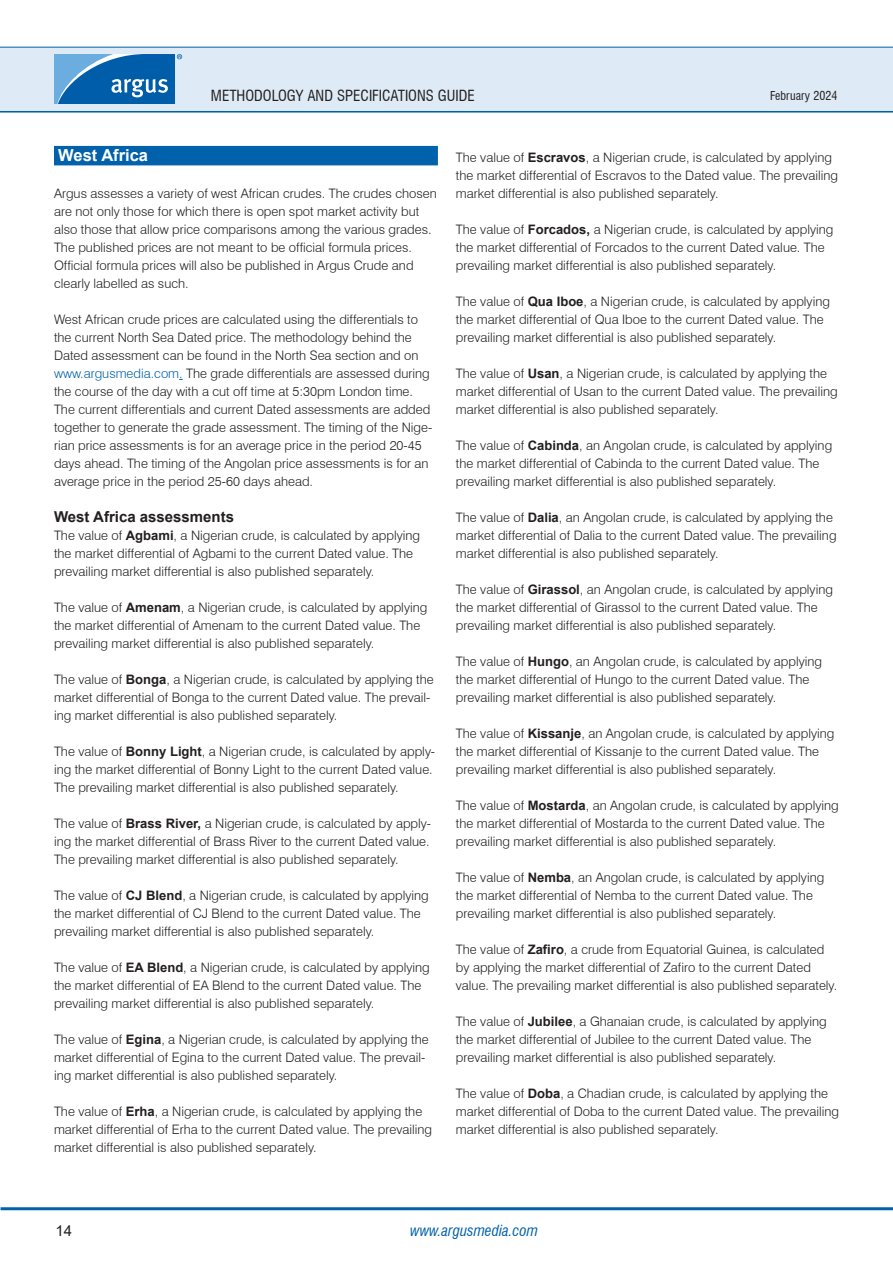
<style>
.page{position:relative;width:893px;height:1263px;background:#fff}
.page>*{position:absolute;margin:0;border:0;box-sizing:border-box;transform-origin:0 0}
.Section_header{font:700 16.5px "Arial";color:#fff}
.t1{font:condensed 15px "Swiss 721 BT";color:#231f20}
.SubSectionHeader{font:700 15px "Arial";color:#231f20}
.t2{font:italic condensed 15px "Swiss 721 BT";color:#0161aa}
.t3{font:15px "Arial";color:#231f20}
.Body_Text{font:300 13.05px/18px "Swiss 721 BT";color:#231f20}
.t4{font:condensed 12px "Swiss 721 BT";color:#231f20}
.s1{color:#0161aa}
.s2{font-family:"Arial";font-weight:700}
</style>
<div class="page">
<hr style="left:0;top:110px;width:893px;height:3px;background:#0161aa">
<div style="left:0;top:47px;width:893px;height:64px;background:#deebf7"></div>
<hr style="left:0;top:47px;width:893px;height:1px;background:#0161aa">
<hr style="left:1px;top:1207px;width:892px;height:3px;background:#0161aa">
<svg style="left:54px;top:54px;width:128px;height:50px;background:#3883c0"></svg>
<div style="left:54px;top:146px;width:384px;height:19px;background:#0161aa"></div>
<p class="t1" style="left:211px;top:86px;width:265px">METHODOLOGY AND SPECIFICATIONS GUIDE</p>
<p class="t4" style="left:770px;top:88px;width:69px">February 2024</p>
<p class="Section_header" style="left:58px;top:144px;width:91px">West Africa</p>
<p class="Body_Text" style="left:54px;top:184px;width:384px">Argus assesses a variety of west African crudes. The crudes chosen are not only those for which there is open spot market activity but also those that allow price comparisons among the various grades.<br>The published prices are not meant to be official formula prices.<br>Official formula prices will also be published in Argus Crude and clearly labelled as such.</p>
<p class="Body_Text" style="left:54px;top:310px;width:380px">West African crude prices are calculated using the differentials to the current North Sea Dated price. The methodology behind the Dated assessment can be found in the North Sea section and on <span class="s1">www.argusmedia.com.</span> The grade differentials are assessed during the course of the day with a cut off time at 5:30pm London time.<br>The current differentials and current Dated assessments are added together to generate the grade assessment. The timing of the Nige&shy;rian price assessments is for an average price in the period 20-45 days ahead. The timing of the Angolan price assessments is for an average price in the period 25-60 days ahead.</p>
<p class="SubSectionHeader" style="left:54px;top:506px;width:182px">West Africa assessments</p>
<p class="Body_Text" style="left:54px;top:526px;width:368px">The value of <span class="s2">Agbami</span>, a Nigerian crude, is calculated by applying the market differential of Agbami to the current Dated value. The prevailing market differential is also published separately.</p>
<p class="Body_Text" style="left:54px;top:598px;width:375px">The value of <span class="s2">Amenam</span>, a Nigerian crude, is calculated by applying the market differential of Amenam to the current Dated value. The prevailing market differential is also published separately.</p>
<p class="Body_Text" style="left:54px;top:670px;width:381px">The value of <span class="s2">Bonga</span>, a Nigerian crude, is calculated by applying the market differential of Bonga to the current Dated value. The prevail&shy;ing market differential is also published separately.</p>
<p class="Body_Text" style="left:54px;top:742px;width:383px">The value of <span class="s2">Bonny Light</span>, a Nigerian crude, is calculated by apply&shy;ing the market differential of Bonny Light to the current Dated value.<br>The prevailing market differential is also published separately.</p>
<p class="Body_Text" style="left:54px;top:814px;width:378px;text-align:justify">The value of <span class="s2">Brass River,</span> a Nigerian crude, is calculated by apply&shy;ing the market differential of Brass River to the current Dated value.<br>The prevailing market differential is also published separately.</p>
<p class="Body_Text" style="left:54px;top:886px;width:376px">The value of <span class="s2">CJ Blend</span>, a Nigerian crude, is calculated by applying the market differential of CJ Blend to the current Dated value. The prevailing market differential is also published separately.</p>
<p class="Body_Text" style="left:54px;top:958px;width:377px">The value of <span class="s2">EA Blend</span>, a Nigerian crude, is calculated by applying the market differential of EA Blend to the current Dated value. The prevailing market differential is also published separately.</p>
<p class="Body_Text" style="left:54px;top:1030px;width:376px">The value of <span class="s2">Egina</span>, a Nigerian crude, is calculated by applying the market differential of Egina to the current Dated value. The prevail&shy;ing market differential is also published separately.</p>
<p class="Body_Text" style="left:54px;top:1102px;width:380px">The value of <span class="s2">Erha</span>, a Nigerian crude, is calculated by applying the market differential of Erha to the current Dated value. The prevailing market differential is also published separately.</p>
<p class="Body_Text" style="left:456px;top:148px;width:384px">The value of <span class="s2">Escravos</span>, a Nigerian crude, is calculated by applying the market differential of Escravos to the Dated value. The prevailing market differential is also published separately.</p>
<p class="Body_Text" style="left:456px;top:220px;width:379px">The value of <span class="s2">Forcados,</span> a Nigerian crude, is calculated by applying the market differential of Forcados to the current Dated value. The prevailing market differential is also published separately.</p>
<p class="Body_Text" style="left:456px;top:292px;width:376px">The value of <span class="s2">Qua Iboe</span>, a Nigerian crude, is calculated by applying the market differential of Qua Iboe to the current Dated value. The prevailing market differential is also published separately.</p>
<p class="Body_Text" style="left:456px;top:364px;width:383px">The value of <span class="s2">Usan</span>, a Nigerian crude, is calculated by applying the market differential of Usan to the current Dated value. The prevailing market differential is also published separately.</p>
<p class="Body_Text" style="left:456px;top:436px;width:378px">The value of <span class="s2">Cabinda</span>, an Angolan crude, is calculated by applying the market differential of Cabinda to the current Dated value. The prevailing market differential is also published separately.</p>
<p class="Body_Text" style="left:456px;top:508px;width:382px">The value of <span class="s2">Dalia</span>, an Angolan crude, is calculated by applying the market differential of Dalia to the current Dated value. The prevailing market differential is also published separately.</p>
<p class="Body_Text" style="left:456px;top:580px;width:379px">The value of <span class="s2">Girassol</span>, an Angolan crude, is calculated by applying the market differential of Girassol to the current Dated value. The prevailing market differential is also published separately.</p>
<p class="Body_Text" style="left:456px;top:652px;width:368px">The value of <span class="s2">Hungo</span>, an Angolan crude, is calculated by applying the market differential of Hungo to the current Dated value. The prevailing market differential is also published separately.</p>
<p class="Body_Text" style="left:456px;top:724px;width:380px">The value of <span class="s2">Kissanje</span>, an Angolan crude, is calculated by applying the market differential of Kissanje to the current Dated value. The prevailing market differential is also published separately.</p>
<p class="Body_Text" style="left:456px;top:796px;width:384px">The value of <span class="s2">Mostarda</span>, an Angolan crude, is calculated by applying the market differential of Mostarda to the current Dated value. The prevailing market differential is also published separately.</p>
<p class="Body_Text" style="left:456px;top:868px;width:370px">The value of <span class="s2">Nemba</span>, an Angolan crude, is calculated by applying the market differential of Nemba to the current Dated value. The prevailing market differential is also published separately.</p>
<p class="Body_Text" style="left:456px;top:940px;width:383px">The value of <span class="s2">Zafiro</span>, a crude from Equatorial Guinea, is calculated by applying the market differential of Zafiro to the current Dated value. The prevailing market differential is also published separately.</p>
<p class="Body_Text" style="left:456px;top:1012px;width:372px">The value of <span class="s2">Jubilee</span>, a Ghanaian crude, is calculated by applying the market differential of Jubilee to the current Dated value. The prevailing market differential is also published separately.</p>
<p class="Body_Text" style="left:456px;top:1084px;width:385px">The value of <span class="s2">Doba</span>, a Chadian crude, is calculated by applying the market differential of Doba to the current Dated value. The prevailing market differential is also published separately.</p>
<p class="t3" style="left:55px;top:1220px;width:18px">14</p>
<p class="t2" style="left:410px;top:1221px;width:129px">www.argusmedia.com</p>
</div>
